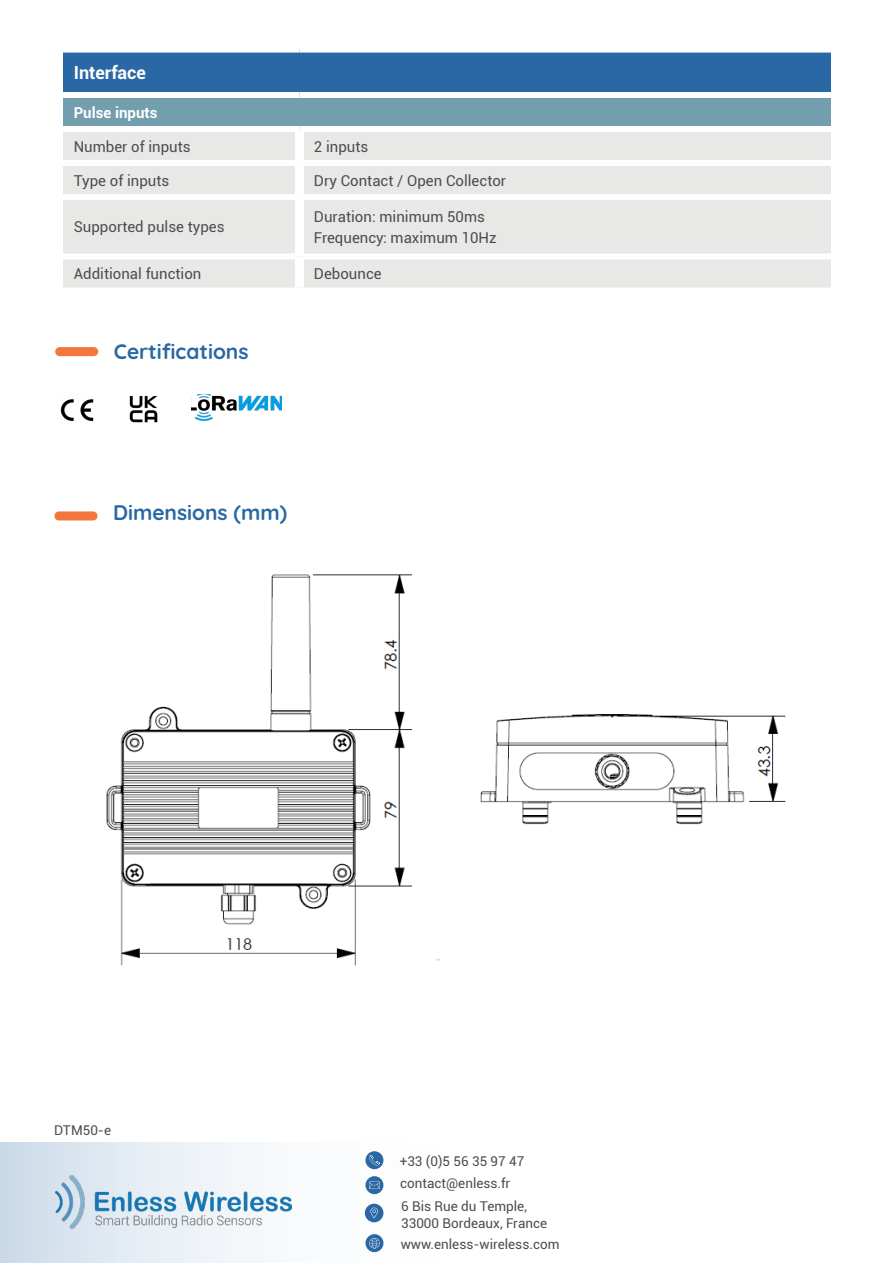
<style>
.page{position:relative;width:893px;height:1263px;background:#fff}
.page>*{position:absolute;margin:0;border:0;box-sizing:border-box;transform-origin:0 0}
.t1{font:700 21px "Quicksand";color:#2968a4}
.t2{font:700 18px "Roboto";color:#fff}
.t3{font:15px "Roboto";color:#4d4d4d}
.t4{font:700 15px "Roboto";color:#fff}
.t5{font:13.5px/22px "Roboto";color:#4d4d4d}
</style>
<div class="page">
<div style="left:0;top:1142px;width:514px;height:121px;background:linear-gradient(to right,#d5e1ed,#fff)"></div>
<div style="left:365px;top:1151px;width:18px;height:18px;background:#2968a4;border-radius:50%"></div>
<svg style="left:369px;top:1155px;width:11px;height:10px"></svg>
<div style="left:365px;top:1176px;width:18px;height:18px;background:#2968a4;border-radius:50%"></div>
<svg style="left:369px;top:1181px;width:11px;height:8px"></svg>
<div style="left:365px;top:1234px;width:18px;height:18px;background:#2968a4;border-radius:50%"></div>
<svg style="left:369px;top:1238px;width:11px;height:10px"></svg>
<div style="left:365px;top:1204px;width:18px;height:18px;background:#2968a4;border-radius:50%"></div>
<svg style="left:370px;top:1207px;width:8px;height:11px"></svg>
<img style="left:56px;top:1176px;width:235px;height:52px">
<div style="left:59px;top:50px;width:778px;height:45px;background:#2968a4"></div>
<div style="left:59px;top:95px;width:778px;height:34px;background:#739ead"></div>
<div style="left:63px;top:132px;width:768px;height:156px;background:#e8e9e7"></div>
<div style="left:56px;top:92px;width:243px;height:6px;background:#fff"></div>
<div style="left:299px;top:92px;width:541px;height:6px;background:#fff"></div>
<div style="left:56px;top:126px;width:243px;height:6px;background:#fff"></div>
<div style="left:56px;top:160px;width:239px;height:6px;background:#fff"></div>
<div style="left:56px;top:194px;width:239px;height:6px;background:#fff"></div>
<div style="left:56px;top:254px;width:239px;height:6px;background:#fff"></div>
<div style="left:299px;top:126px;width:541px;height:6px;background:#fff"></div>
<div style="left:304px;top:160px;width:536px;height:6px;background:#fff"></div>
<div style="left:304px;top:194px;width:536px;height:6px;background:#fff"></div>
<div style="left:304px;top:254px;width:536px;height:6px;background:#fff"></div>
<div style="left:295px;top:132px;width:9px;height:31px;background:#fff"></div>
<div style="left:295px;top:163px;width:9px;height:34px;background:#fff"></div>
<div style="left:295px;top:197px;width:9px;height:60px;background:#fff"></div>
<div style="left:295px;top:257px;width:9px;height:31px;background:#fff"></div>
<div style="left:56px;top:47px;width:243px;height:6px;background:#fff"></div>
<div style="left:299px;top:47px;width:541px;height:6px;background:#fff"></div>
<div style="left:54px;top:511px;width:44px;height:9px;background:#f3773c;border-radius:5px"></div>
<div style="left:55px;top:347px;width:43px;height:9px;background:#f3773c;border-radius:5px"></div>
<img style="left:60px;top:399px;width:33px;height:23px">
<img style="left:129px;top:395px;width:29px;height:28px">
<img style="left:192px;top:395px;width:90px;height:25px">
<img style="left:106px;top:574px;width:333px;height:392px">
<img style="left:480px;top:714px;width:306px;height:111px">
<div style="left:44px;top:44px;width:19px;height:254px;background:#fff"></div>
<div style="left:831px;top:40px;width:18px;height:253px;background:#fff"></div>
<p class="t2" style="left:74px;top:60px;width:74px">Interface</p>
<p class="t4" style="left:74px;top:102px;width:85px">Pulse inputs</p>
<p class="t3" style="left:74px;top:136px;width:118px">Number of inputs</p>
<p class="t3" style="left:314px;top:136px;width:56px">2 inputs</p>
<p class="t3" style="left:74px;top:170px;width:97px">Type of inputs</p>
<p class="t3" style="left:314px;top:170px;width:194px">Dry Contact / Open Collector</p>
<p class="t3" style="left:74px;top:217px;width:152px">Supported pulse types</p>
<p class="t3" style="left:314px;top:206px;width:173px">Duration: minimum 50ms</p>
<p class="t3" style="left:314px;top:227px;width:184px">Frequency: maximum 10Hz</p>
<p class="t3" style="left:74px;top:263px;width:129px">Additional function</p>
<p class="t3" style="left:314px;top:263px;width:69px">Debounce</p>
<p class="t1" style="left:114px;top:334px;width:136px">Certifications</p>
<p class="t1" style="left:113px;top:495px;width:176px">Dimensions (mm)</p>
<p class="t5" style="left:54px;top:1119px;width:59px">DTM50-e</p>
<p class="t5" style="left:400px;top:1149px;width:126px">+33 (0)5 56 35 97 47 contact@enless.fr</p>
<p class="t5" style="left:401px;top:1197px;width:148px;line-height:16.5px">6 Bis Rue du Temple,<br>33000 Bordeaux, France</p>
<p class="t5" style="left:401px;top:1233px;width:160px">www.enless-wireless.com</p>
</div>
